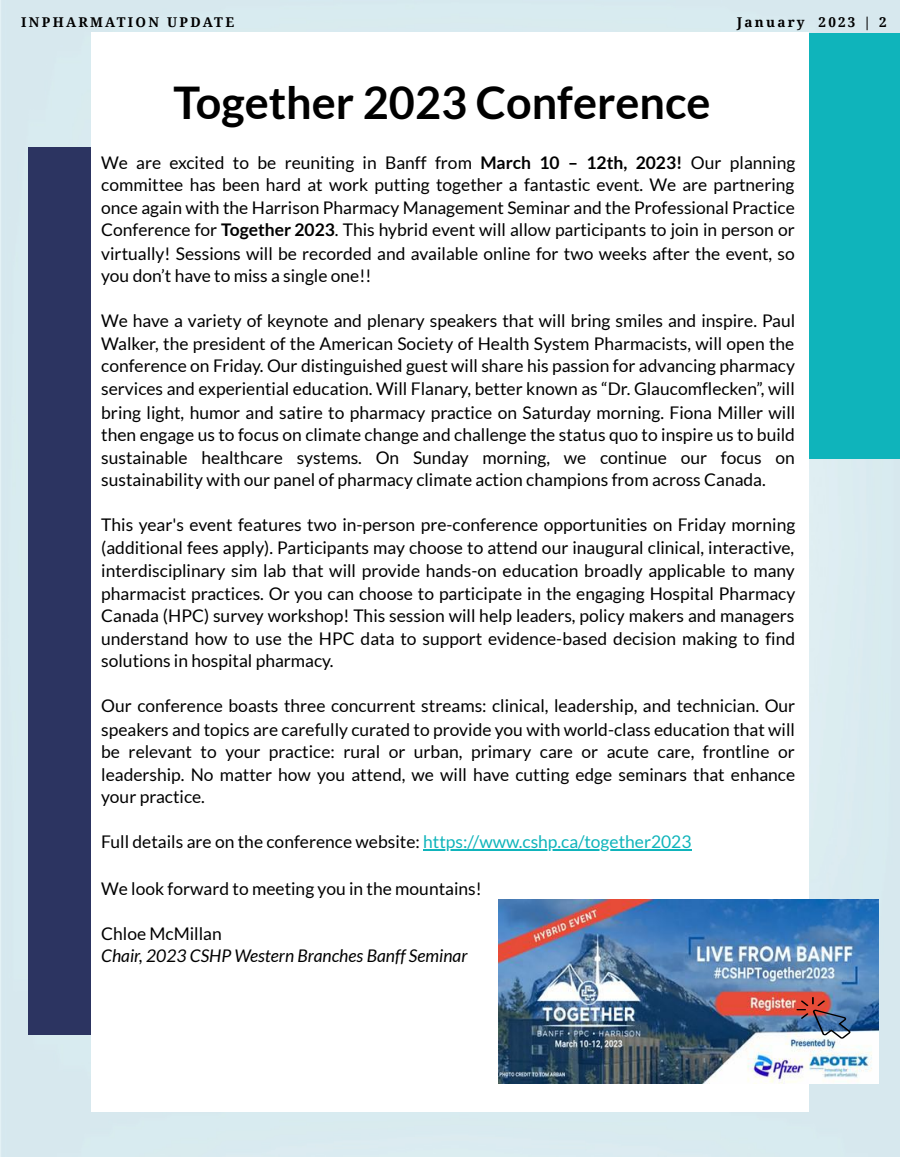
<style>
.page{position:relative;width:900px;height:1157px;background:#d8ebef}
.page>*{position:absolute;margin:0;border:0;box-sizing:border-box;transform-origin:0 0}
.t1{font:700 45px "Lato";color:#000}
.t2{font:17.4px/22.6px "Lato";color:#000;text-align:justify}
.t3{font:italic 17.4px "Lato";color:#000}
.t4{font:700 13.5px "Noto Serif";letter-spacing:.165em;color:#000}
.s1{font-weight:700}
.s2{color:#0fb4bb}
</style>
<div class="page">
<div style="left:415px;top:34px;width:485px;height:425px;background:#0fb4bb"></div>
<div style="left:28px;top:147px;width:267px;height:888px;background:#2c3461"></div>
<div style="left:91px;top:33px;width:718px;height:1079px;background:#fff"></div>
<hr style="left:423px;top:849px;width:268px;height:1px;background:#0fb4bb">
<img style="left:498px;top:899px;width:381px;height:184px">
<svg style="left:796px;top:997px;width:54px;height:41px;background:#81748a"></svg>
<p class="t4" style="left:21px;top:13px;width:214px">INPHARMATION UPDATE</p>
<p class="t4" style="left:737px;top:13px;width:151px">January 2023 | 2</p>
<h1 class="t1" style="left:174px;top:75px;width:538px">Together 2023 Conference</h1>
<p class="t2" style="left:101px;top:151px;width:696px">We are excited to be reuniting in Banff from <span class="s1">March 10 – 12th, 2023!</span> Our planning committee has been hard at work putting together a fantastic event. We are partnering once again with the Harrison Pharmacy Management Seminar and the Professional Practice Conference for <span class="s1">Together 2023</span>. This hybrid event will allow participants to join in person or virtually! Sessions will be recorded and available online for two weeks after the event, so you don’t have to miss a single one!!</p>
<p class="t2" style="left:101px;top:309px;width:696px">We have a variety of keynote and plenary speakers that will bring smiles and inspire. Paul Walker, the president of the American Society of Health System Pharmacists, will open the conference on Friday. Our distinguished guest will share his passion for advancing pharmacy services and experiential education. Will Flanary, better known as “Dr. Glaucomflecken”, will bring light, humor and satire to pharmacy practice on Saturday morning. Fiona Miller will then engage us to focus on climate change and challenge the status quo to inspire us to build sustainable healthcare systems. On Sunday morning, we continue our focus on sustainability with our panel of pharmacy climate action champions from across Canada.</p>
<p class="t2" style="left:101px;top:513px;width:696px">This year's event features two in-person pre-conference opportunities on Friday morning (additional fees apply). Participants may choose to attend our inaugural clinical, interactive, interdisciplinary sim lab that will provide hands-on education broadly applicable to many pharmacist practices. Or you can choose to participate in the engaging Hospital Pharmacy Canada (HPC) survey workshop! This session will help leaders, policy makers and managers understand how to use the HPC data to support evidence-based decision making to find solutions in hospital pharmacy.</p>
<p class="t2" style="left:101px;top:694px;width:696px">Our conference boasts three concurrent streams: clinical, leadership, and technician. Our speakers and topics are carefully curated to provide you with world-class education that will be relevant to your practice: rural or urban, primary care or acute care, frontline or leadership. No matter how you attend, we will have cutting edge seminars that enhance your practice.</p>
<p class="t2" style="left:101px;top:830px;width:592px">Full details are on the conference website: <span class="s2">https://www.cshp.ca/together2023</span></p>
<p class="t2" style="left:101px;top:876px;width:382px">We look forward to meeting you in the mountains!</p>
<p class="t2" style="left:101px;top:921px;width:122px">Chloe McMillan</p>
<p class="t3" style="left:101px;top:945px;width:368px">Chair, 2023 CSHP Western Branches Banff Seminar</p>
</div>
